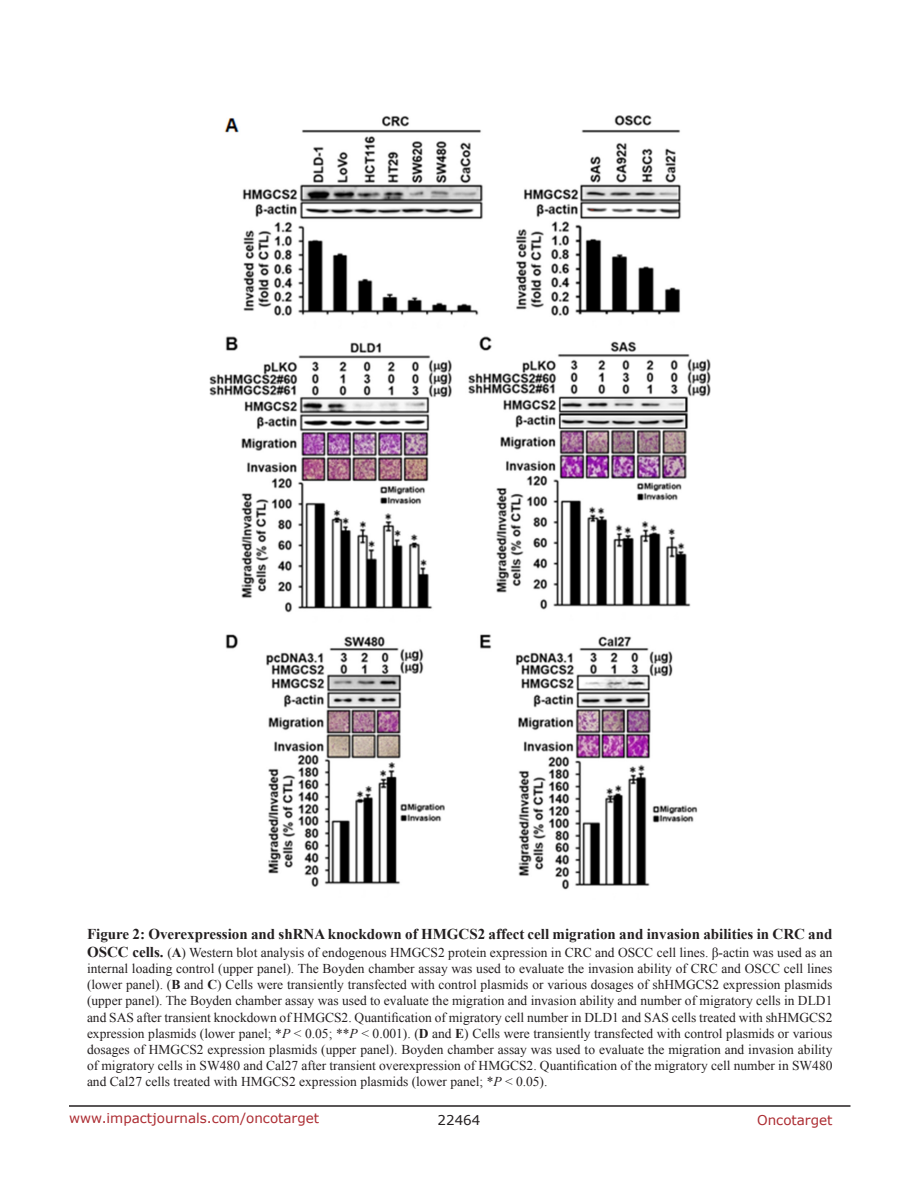
<style>
.page{position:relative;width:918px;height:1188px;background:#fff}
.page>*{position:absolute;margin:0;border:0;box-sizing:border-box;transform-origin:0 0}
.FigureText{font:700 15px "Times New Roman";color:#231f20}
.FigureText-2{font:13.5px/16.2px "Times New Roman";color:#231f20;text-align:justify}
.t1{font:13.5px "Verdana";color:#ac2b31}
.t2{font:13.5px "Verdana";color:#231f20}
.s1{font-weight:700;font-size:15px}
.s2{font-weight:700}
.s3{font-style:italic}
</style>
<div class="page">
<hr style="left:69px;top:1105px;width:781px;height:2px;background:#231f20">
<img style="left:209px;top:116px;width:501px;height:774px">
<p class="FigureText" style="left:87px;top:923px;width:747px">Figure 2: Overexpression and shRNA knockdown of HMGCS2 affect cell migration and invasion abilities in CRC and</p>
<p class="FigureText-2" style="left:87px;top:944px;width:747px"><span class="s1">OSCC cells.</span> (<span class="s2">A</span>) Western blot analysis of endogenous HMGCS2 protein expression in CRC and OSCC cell lines. β-actin was used as an internal loading control (upper panel). The Boyden chamber assay was used to evaluate the invasion ability of CRC and OSCC cell lines (lower panel). (<span class="s2">B</span> and <span class="s2">C</span>) Cells were transiently transfected with control plasmids or various dosages of shHMGCS2 expression plasmids (upper panel). The Boyden chamber assay was used to evaluate the migration and invasion ability and number of migratory cells in DLD1 and SAS after transient knockdown of HMGCS2. Quantification of migratory cell number in DLD1 and SAS cells treated with shHMGCS2 expression plasmids (lower panel; *<span class="s3">P</span> &lt; 0.05; **<span class="s3">P</span> &lt; 0.001). (<span class="s2">D</span> and <span class="s2">E</span>) Cells were transiently transfected with control plasmids or various dosages of HMGCS2 expression plasmids (upper panel). Boyden chamber assay was used to evaluate the migration and invasion ability of migratory cells in SW480 and Cal27 after transient overexpression of HMGCS2. Quantification of the migratory cell number in SW480 and Cal27 cells treated with HMGCS2 expression plasmids (lower panel; *<span class="s3">P</span> &lt; 0.05).</p>
<p class="t1" style="left:69px;top:1109px;width:252px">www.impactjournals.com/oncotarget</p>
<p class="t2" style="left:438px;top:1111px;width:44px">22464</p>
<p class="t1" style="left:757px;top:1111px;width:77px">Oncotarget</p>
</div>
